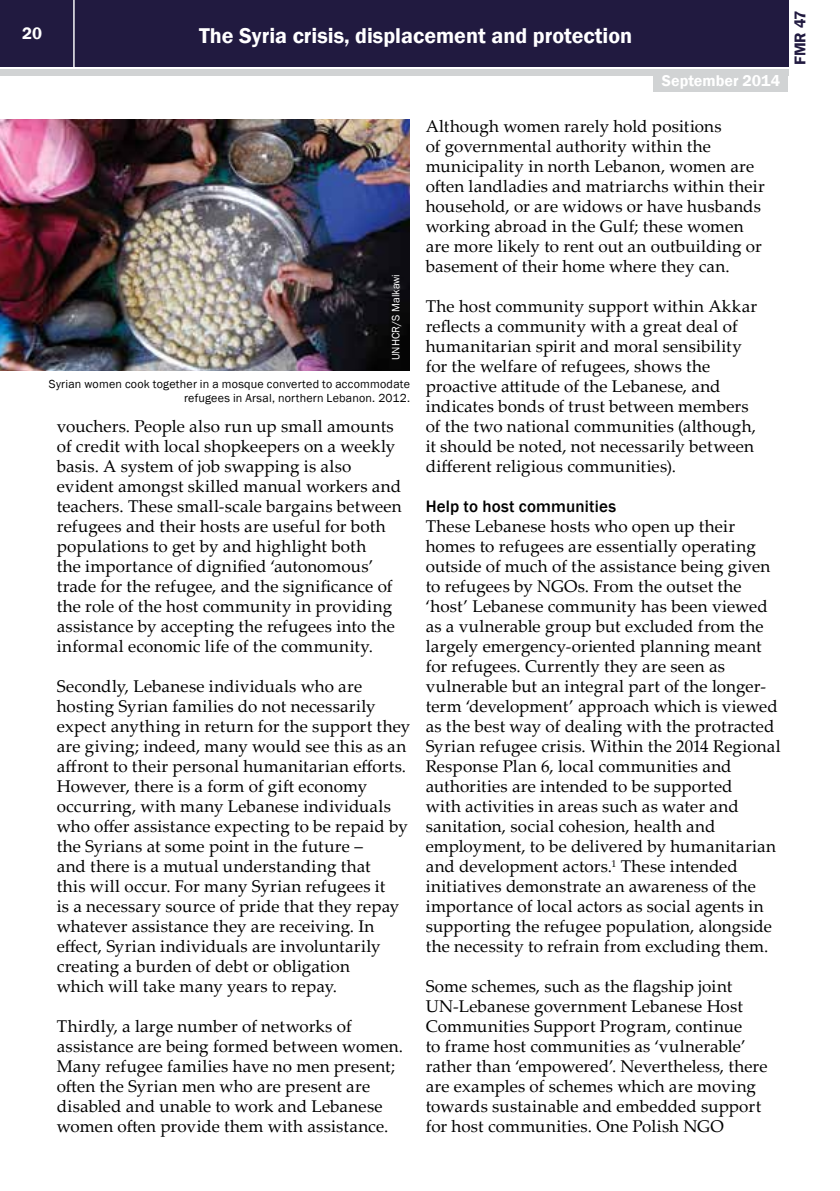
<style>
.page{position:relative;width:840px;height:1191px;background:#fff}
.page>*{position:absolute;margin:0;border:0;box-sizing:border-box;transform-origin:0 0}
.t1{font:600 22px "Franklin Gothic";color:#fff}
.t2{font:17px/20px "Palatino Linotype";letter-spacing:.01em;color:#000}
.t3{font:500 17px "Franklin Gothic";letter-spacing:.01em;color:#000}
.t4{font:600 17px "Franklin Gothic";color:#fff}
.t5{font:600 16px "Franklin Gothic";color:#fff}
.t6{font:600 16px "Franklin Gothic";color:#211a40}
.t7{font:12px/14.4px "Franklin Gothic";letter-spacing:.015em;color:#000;text-align:right}
.t8{font:11px "Franklin Gothic";color:#fff}
</style>
<div class="page">
<div style="left:0;top:0;width:787px;height:66px;background:#211a40"></div>
<div style="left:0;top:69px;width:787px;height:6px;background:#d1d3d4"></div>
<hr style="left:73px;top:0;width:2px;height:67px;background:#fff">
<div style="left:653px;top:74px;width:134px;height:18px;background:#d1d3d4"></div>
<img style="left:0;top:119px;width:409px;height:251px">
<p class="t4" style="left:22px;top:23px;width:21px">20</p>
<p class="t1" style="left:199px;top:22px;width:434px">The Syria crisis, displacement and protection</p>
<p class="t5" style="left:661px;top:71px;width:120px">September 2014</p>
<p class="t8" style="left:389px;top:360px;width:88px;rotate:-90deg">UNHCR/S Malkawi</p>
<p class="t7" style="left:49px;top:377px;width:362px">Syrian women cook together in a mosque converted to accommodate refugees in Arsal, northern Lebanon. 2012.</p>
<p class="t2" style="left:57px;top:416px;width:346px">vouchers. People also run up small amounts of credit with local shopkeepers on a weekly basis. A system of job swapping is also evident amongst skilled manual workers and teachers. These small-scale bargains between refugees and their hosts are useful for both populations to get by and highlight both<br>the importance of dignified ‘autonomous’ trade for the refugee, and the significance of the role of the host community in providing assistance by accepting the refugees into the informal economic life of the community.</p>
<p class="t2" style="left:57px;top:675px;width:355px">Secondly, Lebanese individuals who are hosting Syrian families do not necessarily expect anything in return for the support they are giving; indeed, many would see this as an affront to their personal humanitarian efforts.<br>However, there is a form of gift economy occurring, with many Lebanese individuals who offer assistance expecting to be repaid by the Syrians at some point in the future –<br>and there is a mutual understanding that<br>this will occur. For many Syrian refugees it<br>is a necessary source of pride that they repay whatever assistance they are receiving. In effect, Syrian individuals are involuntarily creating a burden of debt or obligation<br>which will take many years to repay.</p>
<p class="t2" style="left:57px;top:1015px;width:347px">Thirdly, a large number of networks of assistance are being formed between women.<br>Many refugee families have no men present; often the Syrian men who are present are disabled and unable to work and Lebanese women often provide them with assistance.</p>
<p class="t2" style="left:425px;top:115px;width:340px">Although women rarely hold positions<br>of governmental authority within the municipality in north Lebanon, women are often landladies and matriarchs within their household, or are widows or have husbands working abroad in the Gulf; these women are more likely to rent out an outbuilding or basement of their home where they can.</p>
<p class="t2" style="left:425px;top:295px;width:333px">The host community support within Akkar reflects a community with a great deal of humanitarian spirit and moral sensibility for the welfare of refugees, shows the proactive attitude of the Lebanese, and indicates bonds of trust between members of the two national communities (although, it should be noted, not necessarily between different religious communities).</p>
<p class="t3" style="left:425px;top:495px;width:192px">Help to host communities</p>
<p class="t2" style="left:425px;top:515px;width:356px">These Lebanese hosts who open up their homes to refugees are essentially operating outside of much of the assistance being given to refugees by NGOs. From the outset the ‘host’ Lebanese community has been viewed as a vulnerable group but excluded from the largely emergency-oriented planning meant for refugees. Currently they are seen as vulnerable but an integral part of the longer&shy;term ‘development’ approach which is viewed as the best way of dealing with the protracted Syrian refugee crisis. Within the 2014 Regional Response Plan 6, local communities and authorities are intended to be supported<br>with activities in areas such as water and sanitation, social cohesion, health and employment, to be delivered by humanitarian and development actors.<sup>1</sup> These intended initiatives demonstrate an awareness of the importance of local actors as social agents in supporting the refugee population, alongside the necessity to refrain from excluding them.</p>
<p class="t2" style="left:425px;top:976px;width:343px">Some schemes, such as the flagship joint UN-Lebanese government Lebanese Host Communities Support Program, continue<br>to frame host communities as ‘vulnerable’ rather than ‘empowered’. Nevertheless, there are examples of schemes which are moving towards sustainable and embedded support for host communities. One Polish NGO</p>
<p class="t6" style="left:789px;top:65px;width:57px;rotate:-90deg">FMR 47</p>
</div>
